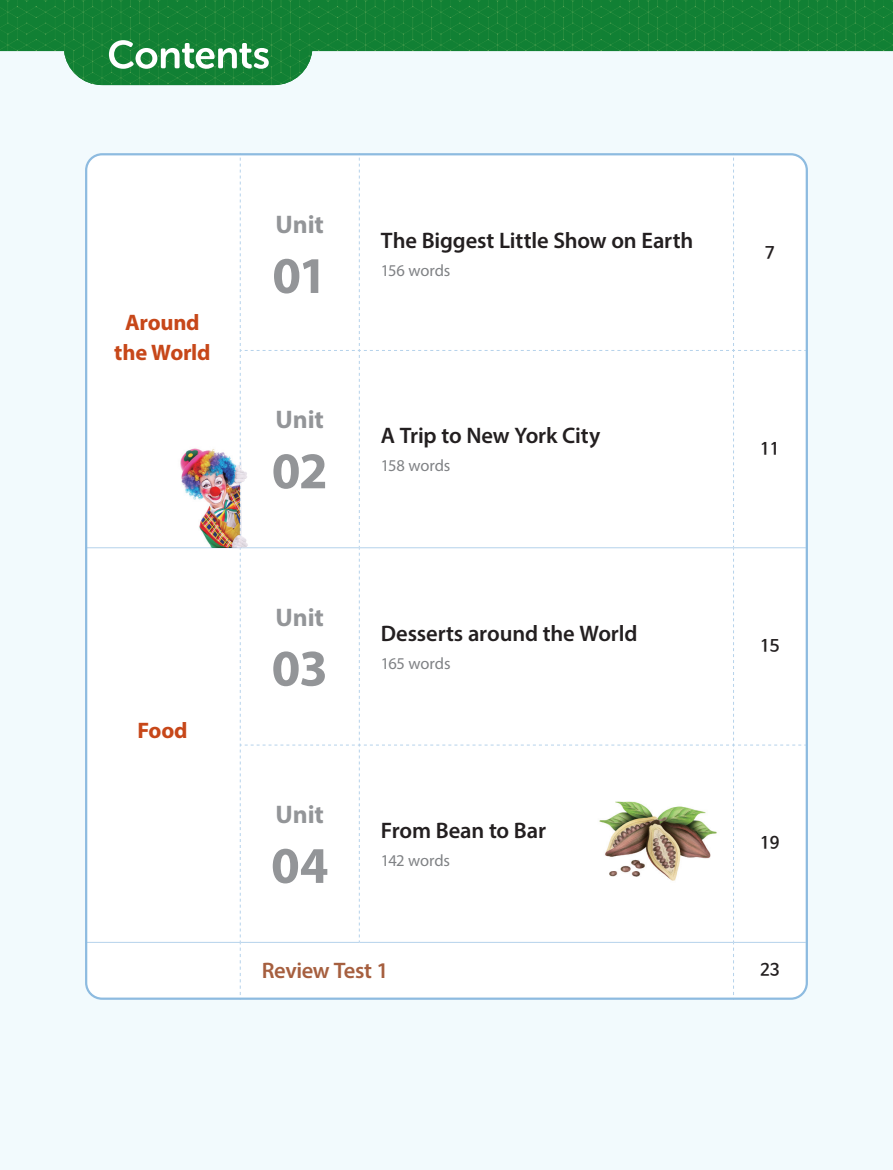
<style>
.page{position:relative;width:893px;height:1170px;background:#fff}
.page>*{position:absolute;margin:0;border:0;box-sizing:border-box;transform-origin:0 0}
.t1{font:700 51.75px "Myriad Pro";letter-spacing:-.025em;color:#939598}
.t2{font:700 25.5px "Myriad Pro";letter-spacing:-.005em;color:#939598}
.t3{font:600 22.5px "Myriad Pro";letter-spacing:-.005em;color:#231f20}
.t4{font:700 22.5px/30px "Myriad Pro";letter-spacing:-.01em;color:#c74719;text-align:center}
.t5{font:600 22.5px "Myriad Pro";letter-spacing:-.015em;color:#a65f3f}
.t6{font:16.5px "Myriad Pro";letter-spacing:-.01em;color:#808285}
.t7{font:16.5px "Nanum Barun Gothic OTF Bold";color:#231f20}
</style>
<div class="page">
<div style="left:0;top:0;width:893px;height:1169px;background:#f2fafd"></div>
<img style="left:0;top:0;width:893px;height:85px">
<svg style="left:109px;top:40px;width:160px;height:29px"></svg>
<img style="left:892px;top:1px;width:1px;height:50px">
<div style="left:85px;top:156px;width:155px;height:843px;background:#fff"></div>
<hr style="left:85px;top:547px;width:155px;height:1px;background:#b5d2eb">
<hr style="left:85px;top:941px;width:155px;height:1px;background:#b5d2eb">
<div style="left:240px;top:156px;width:565px;height:843px;background:#fff"></div>
<img style="left:589px;top:792px;width:137px;height:97px">
<img style="left:177px;top:443px;width:64px;height:104px">
<img style="left:233px;top:467px;width:15px;height:80px">
<p class="t4" style="left:114px;top:307px;width:98px">Around the World</p>
<p class="t4" style="left:137px;top:714px;width:52px">Food</p>
<p class="t2" style="left:276px;top:208px;width:50px">Unit</p>
<p class="t1" style="left:272px;top:242px;width:56px">01</p>
<p class="t2" style="left:276px;top:403px;width:50px">Unit</p>
<p class="t1" style="left:272px;top:437px;width:57px">02</p>
<p class="t2" style="left:276px;top:600px;width:50px">Unit</p>
<p class="t1" style="left:272px;top:634px;width:58px">03</p>
<p class="t2" style="left:276px;top:797px;width:50px">Unit</p>
<p class="t1" style="left:271px;top:831px;width:59px">04</p>
<p class="t3" style="left:381px;top:226px;width:314px">The Biggest Little Show on Earth</p>
<p class="t6" style="left:381px;top:260px;width:71px">156 words</p>
<p class="t3" style="left:381px;top:421px;width:221px">A Trip to New York City</p>
<p class="t6" style="left:381px;top:455px;width:71px">158 words</p>
<p class="t3" style="left:381px;top:618px;width:258px">Desserts around the World</p>
<p class="t6" style="left:381px;top:652px;width:71px">165 words</p>
<p class="t3" style="left:381px;top:815px;width:167px">From Bean to Bar</p>
<p class="t6" style="left:381px;top:850px;width:71px">142 words</p>
<p class="t7" style="left:765px;top:244px;width:11px">7</p>
<p class="t7" style="left:760px;top:440px;width:21px">11</p>
<p class="t7" style="left:760px;top:637px;width:21px">15</p>
<p class="t7" style="left:760px;top:834px;width:21px">19</p>
<p class="t5" style="left:262px;top:955px;width:128px">Review Test 1</p>
<p class="t7" style="left:760px;top:960px;width:21px">23</p>
</div>
